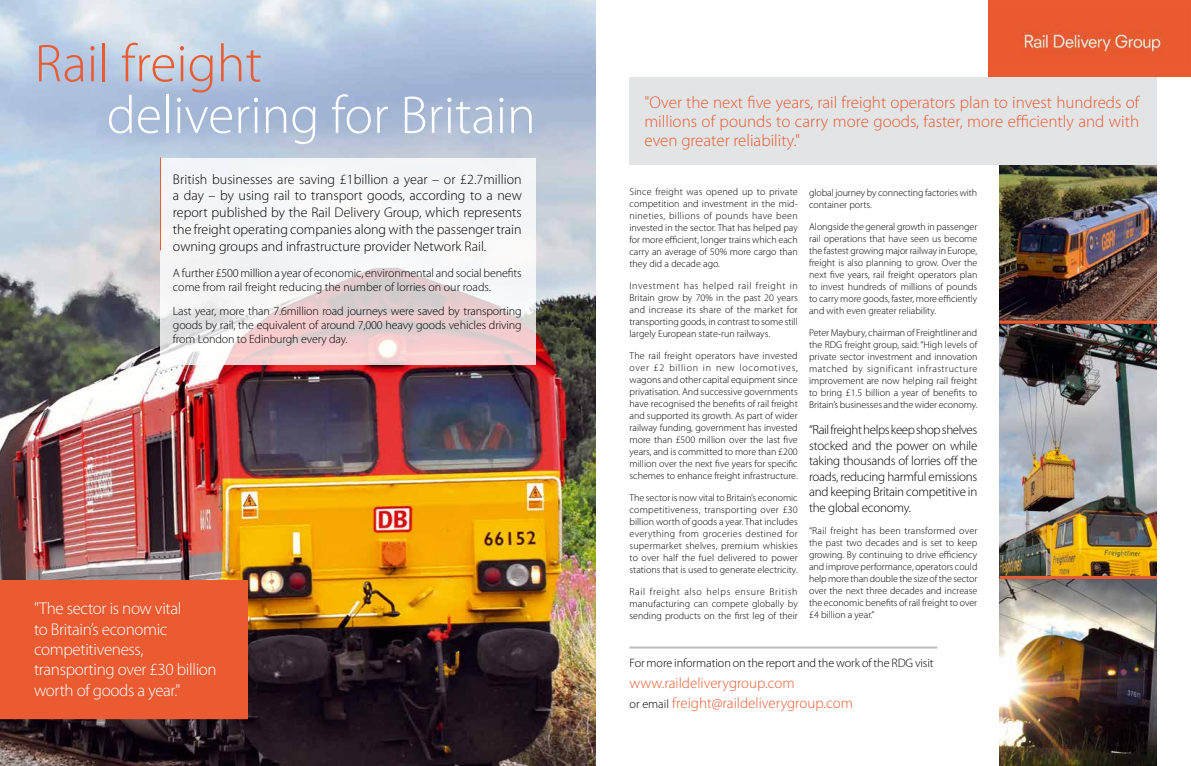
<style>
.page{position:relative;width:1191px;height:766px;background:#fff}
.page>*{position:absolute;margin:0;border:0;box-sizing:border-box;transform-origin:0 0}
.t1{font:300 53.6px "Myriad Pro";color:#fff}
.t2{font:300 53.6px "Myriad Pro";color:#ea5b31}
.t3{font:300 17px/19px "Myriad Pro";color:#ea5b31;text-align:justify}
.t4{font:300 17px/20.4px "Myriad Pro";letter-spacing:-.02em;color:#fff}
.t5{font:300 15px/20.5px "Myriad Pro";color:#ea5b31}
.t6{font:300 14px/16.8px "Myriad Pro";color:#000;text-align:justify}
.t7{font:300 13px/15.6px "Myriad Pro";letter-spacing:-.02em;color:#000;text-align:justify}
.t8{font:300 12.2px "Myriad Pro";letter-spacing:-.005em;color:#000}
.t9{font:300 12px/14px "Myriad Pro";letter-spacing:-.01em;color:#000}
.t10{font:300 10px/12px "Myriad Pro";color:#000;text-align:justify}
.s1{font-size:12.2px;color:#000}
</style>
<div class="page">
<img style="left:999px;top:165px;width:158px;height:600px">
<img style="left:0;top:0;width:595px;height:765px">
<div style="left:0;top:580px;width:248px;height:139px;background:#ea5b32"></div>
<div style="left:629px;top:77px;width:528px;height:88px;background:#e3e4e6"></div>
<hr style="left:999px;top:575px;width:158px;height:3px;background:#ea5b31">
<div style="left:988px;top:0;width:203px;height:77px;background:#ea5b32"></div>
<hr style="left:629px;top:646px;width:308px;height:2px;background:#babcbf">
<img style="left:988px;top:7px;width:200px;height:56px">
<svg style="left:160px;top:158px;width:376px;height:206px;fill:#f4f5f7"></svg>
<hr style="left:160px;top:157px;width:1px;height:93px;background:#ea5b31">
<hr style="left:999px;top:320px;width:158px;height:3px;background:#ea5b31">
<h1 class="t2" style="left:35px;top:34px;width:229px">Rail freight</h1>
<h1 class="t1" style="left:107px;top:85px;width:430px">delivering for Britain</h1>
<p class="t6" style="left:173px;top:171px;width:350px">British businesses are saving £1billion a year – or £2.7million a day – by using rail to transport goods, according to a new report published by the Rail Delivery Group, which represents the freight operating companies along with the passenger train owning groups and infrastructure provider Network Rail.</p>
<p class="t9" style="left:173px;top:266px;width:350px">A further £500 million a year of economic, environmental and social benefits come from rail freight reducing the number of lorries on our roads.</p>
<p class="t9" style="left:173px;top:304px;width:350px;text-align:justify">Last year, more than 7.6million road journeys were saved by transporting goods by rail, the equivalent of around 7,000 heavy goods vehicles driving from London to Edinburgh every day.</p>
<h2 class="t4" style="left:34px;top:598px;width:184px">"The sector is now vital<br>to Britain’s economic competitiveness, transporting over £30 billion worth of goods a year."</h2>
<h2 class="t3" style="left:644px;top:93px;width:496px">"Over the next five years, rail freight operators plan to invest hundreds of millions of pounds to carry more goods, faster, more efficiently and with even greater reliability."</h2>
<p class="t10" style="left:629px;top:185px;width:170px">Since freight was opened up to private competition and investment in the mid&shy;nineties, billions of pounds have been invested in the sector. That has helped pay for more efficient, longer trains which each carry an average of 50% more cargo than they did a decade ago.</p>
<p class="t10" style="left:629px;top:279px;width:170px">Investment has helped rail freight in Britain grow by 70% in the past 20 years and increase its share of the market for transporting goods, in contrast to some still largely European state-run railways.</p>
<p class="t10" style="left:629px;top:349px;width:170px">The rail freight operators have invested over £2 billion in new locomotives, wagons and other capital equipment since privatisation. And successive governments have recognised the benefits of rail freight and supported its growth. As part of wider railway funding, government has invested more than £500 million over the last five years, and is committed to more than £200 million over the next five years for specific schemes to enhance freight infrastructure.</p>
<p class="t10" style="left:629px;top:491px;width:170px">The sector is now vital to Britain’s economic competitiveness, transporting over £30 billion worth of goods a year. That includes everything from groceries destined for supermarket shelves, premium whiskies to over half the fuel delivered to power stations that is used to generate electricity.</p>
<p class="t10" style="left:629px;top:585px;width:170px">Rail freight also helps ensure British manufacturing can compete globally by sending products on the first leg of their</p>
<p class="t10" style="left:809px;top:187px;width:170px">global journey by connecting factories with container ports.</p>
<p class="t10" style="left:809px;top:221px;width:170px">Alongside the general growth in passenger rail operations that have seen us become the fastest growing major railway in Europe, freight is also planning to grow. Over the next five years, rail freight operators plan to invest hundreds of millions of pounds to carry more goods, faster, more efficiently and with even greater reliability.</p>
<p class="t10" style="left:809px;top:327px;width:170px">Peter Maybury, chairman of Freightliner and the RDG freight group, said: “High levels of private sector investment and innovation matched by significant infrastructure improvement are now helping rail freight to bring £1.5 billion a year of benefits to Britain’s businesses and the wider economy.</p>
<h3 class="t7" style="left:809px;top:422px;width:170px">“Rail freight helps keep shop shelves stocked and the power on while taking thousands of lorries off the roads, reducing harmful emissions and keeping Britain competitive in the global economy.</h3>
<p class="t10" style="left:809px;top:524px;width:170px">“Rail freight has been transformed over the past two decades and is set to keep growing. By continuing to drive efficiency and improve performance, operators could help more than double the size of the sector over the next three decades and increase the economic benefits of rail freight to over £4 billion a year.”</p>
<p class="t8" style="left:629px;top:656px;width:306px">For more information on the report and the work of the RDG visit</p>
<h3 class="t5" style="left:629px;top:672px;width:225px">www.raildeliverygroup.com<br><span class="s1">or email</span> freight@raildeliverygroup.com</h3>
</div>
